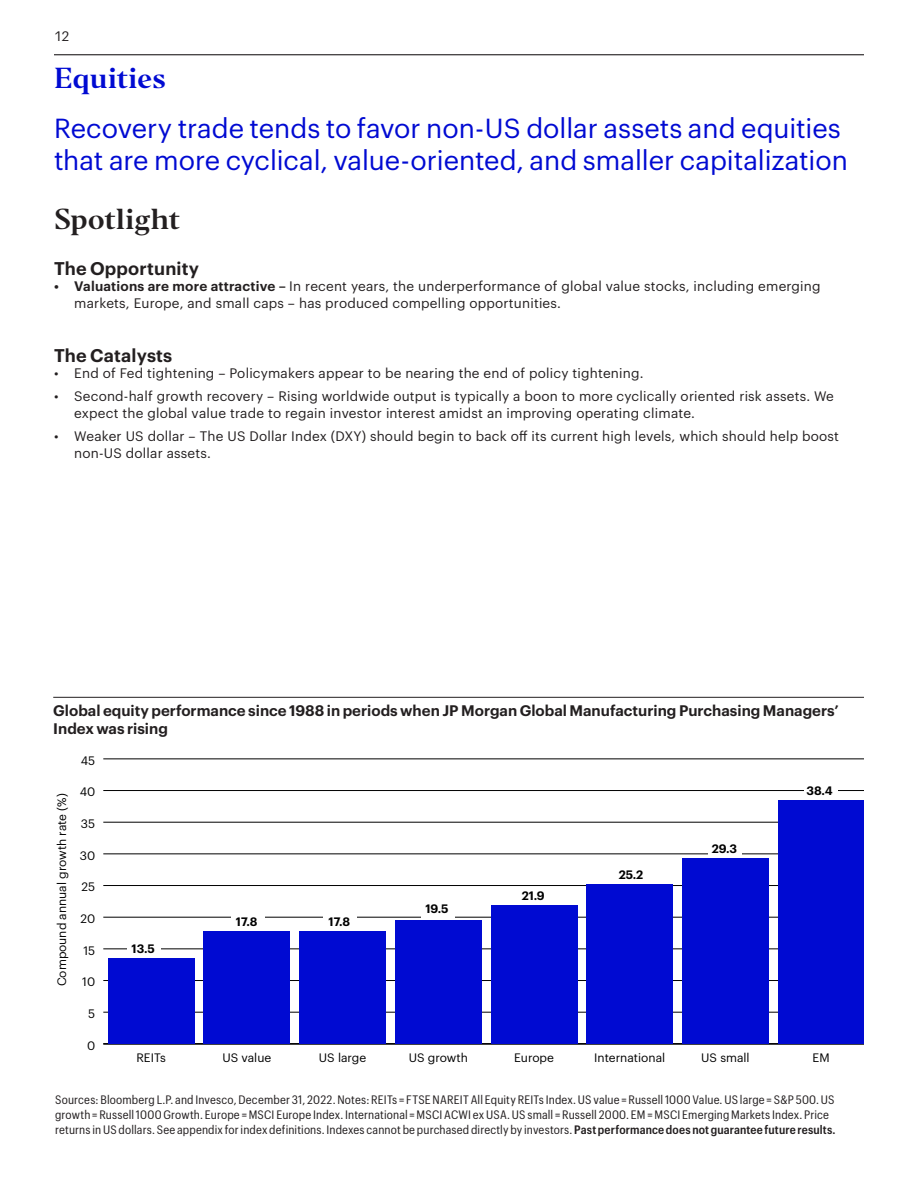
<style>
.page{position:relative;width:918px;height:1188px;background:#fff}
.page>*{position:absolute;margin:0;border:0;box-sizing:border-box;transform-origin:0 0}
.INV_US_-_page_title_18{font:27px/31.5px "Graphik";letter-spacing:-.005em;color:#000ad2}
.Page_title_Blue{font:27px "Invesco Editor";color:#231f20}
.Page_title_Blue-2{font:27px "Invesco Editor";letter-spacing:-.005em;color:#000ad2}
.OL_Sub_head_10_12_copy{font:600 18px "Graphik";letter-spacing:.01em;color:#231f20}
.OL_Sub_Head_10_12_RA{font:600 15px/18px "Graphik";color:#231f20}
.t1{font:13.5px/16.5px "Graphik";letter-spacing:.015em;color:#231f20}
.disclosure_8-10{font:12px/15px "Graphik Compact";letter-spacing:.01em;color:#231f20}
.t2{font:12px "Graphik";color:#000}
.t3{font:600 12px "Graphik";color:#000}
.s1{font-weight:600}
</style>
<div class="page">
<hr style="left:54px;top:54px;width:810px;height:1px;background:#231f20">
<hr style="left:103px;top:1012px;width:761px;height:1px;background:#000">
<hr style="left:103px;top:980px;width:761px;height:1px;background:#000">
<hr style="left:103px;top:949px;width:761px;height:1px;background:#000">
<hr style="left:103px;top:917px;width:761px;height:1px;background:#000">
<hr style="left:103px;top:885px;width:761px;height:1px;background:#000">
<hr style="left:103px;top:854px;width:761px;height:1px;background:#000">
<hr style="left:103px;top:822px;width:761px;height:1px;background:#000">
<hr style="left:103px;top:790px;width:761px;height:1px;background:#000">
<hr style="left:103px;top:759px;width:761px;height:1px;background:#000">
<div style="left:127px;top:940px;width:34px;height:17px;background:#fff"></div>
<hr style="left:103px;top:1043px;width:761px;height:2px;background:#000">
<div style="left:108px;top:958px;width:86px;height:86px;background:#000ad2"></div>
<div style="left:204px;top:931px;width:86px;height:113px;background:#000ad2"></div>
<div style="left:300px;top:931px;width:86px;height:113px;background:#000ad2"></div>
<div style="left:395px;top:920px;width:86px;height:124px;background:#000ad2"></div>
<div style="left:491px;top:905px;width:86px;height:139px;background:#000ad2"></div>
<div style="left:587px;top:884px;width:86px;height:160px;background:#000ad2"></div>
<div style="left:682px;top:859px;width:87px;height:185px;background:#000ad2"></div>
<div style="left:778px;top:800px;width:86px;height:244px;background:#000ad2"></div>
<div style="left:231px;top:913px;width:33px;height:17px;background:#fff"></div>
<div style="left:324px;top:913px;width:33px;height:17px;background:#fff"></div>
<div style="left:421px;top:900px;width:34px;height:18px;background:#fff"></div>
<div style="left:709px;top:840px;width:33px;height:16px;background:#fff"></div>
<div style="left:804px;top:781px;width:33px;height:16px;background:#fff"></div>
<hr style="left:53px;top:697px;width:811px;height:1px;background:#231f20">
<p class="t1" style="left:54px;top:26px;width:17px">12</p>
<h2 class="Page_title_Blue-2" style="left:54px;top:60px;width:114px">Equities</h2>
<h2 class="INV_US_-_page_title_18" style="left:54px;top:111px;width:795px">Recovery trade tends to favor non-US dollar assets and equities that are more cyclical, value-oriented, and smaller capitalization</h2>
<h2 class="Page_title_Blue" style="left:54px;top:202px;width:128px">Spotlight</h2>
<h3 class="OL_Sub_head_10_12_copy" style="left:54px;top:254px;width:147px">The Opportunity</h3>
<p class="t1" style="left:74px;top:277px;width:748px;text-indent:-20px"><span class="s1">• Valuations are more attractive –</span> In recent years, the underperformance of global value stocks, including emerging markets, Europe, and small caps – has produced compelling opportunities.</p>
<h3 class="OL_Sub_head_10_12_copy" style="left:54px;top:341px;width:120px">The Catalysts</h3>
<p class="t1" style="left:54px;top:364px;width:591px">• End of Fed tightening – Policymakers appear to be nearing the end of policy tightening.</p>
<p class="t1" style="left:74px;top:387px;width:761px;text-indent:-20px">• Second-half growth recovery – Rising worldwide output is typically a boon to more cyclically oriented risk assets. We expect the global value trade to regain investor interest amidst an improving operating climate.</p>
<p class="t1" style="left:74px;top:427px;width:766px;text-indent:-20px">• Weaker US dollar – The US Dollar Index (DXY) should begin to back off its current high levels, which should help boost non-US dollar assets.</p>
<h3 class="OL_Sub_Head_10_12_RA" style="left:53px;top:700px;width:787px">Global equity performance since 1988 in periods when JP Morgan Global Manufacturing Purchasing Managers’<br>Index was rising</h3>
<p class="t2" style="left:53px;top:986px;width:194px;rotate:-90deg">Compound annual growth rate (%)</p>
<p class="t2" style="left:81px;top:751px;width:16px">45</p>
<p class="t2" style="left:80px;top:783px;width:17px">40</p>
<p class="t2" style="left:81px;top:815px;width:16px">35</p>
<p class="t2" style="left:80px;top:846px;width:17px">30</p>
<p class="t2" style="left:81px;top:878px;width:15px">25</p>
<p class="t2" style="left:80px;top:910px;width:16px">20</p>
<p class="t2" style="left:83px;top:941px;width:13px">15</p>
<p class="t2" style="left:82px;top:973px;width:14px">10</p>
<p class="t2" style="left:88px;top:1005px;width:9px">5</p>
<p class="t2" style="left:87px;top:1036px;width:10px">0</p>
<p class="t3" style="left:132px;top:939px;width:25px">13.5</p>
<p class="t3" style="left:236px;top:912px;width:23px">17.8</p>
<p class="t3" style="left:329px;top:912px;width:23px">17.8</p>
<p class="t3" style="left:425px;top:900px;width:25px">19.5</p>
<p class="t3" style="left:522px;top:887px;width:25px">21.9</p>
<p class="t3" style="left:619px;top:865px;width:26px">25.2</p>
<p class="t3" style="left:712px;top:840px;width:27px">29.3</p>
<p class="t3" style="left:807px;top:781px;width:28px">38.4</p>
<p class="t2" style="left:136px;top:1049px;width:31px">REITs</p>
<p class="t2" style="left:222px;top:1049px;width:50px">US value</p>
<p class="t2" style="left:319px;top:1049px;width:49px">US large</p>
<p class="t2" style="left:409px;top:1049px;width:61px">US growth</p>
<p class="t2" style="left:514px;top:1049px;width:41px">Europe</p>
<p class="t2" style="left:594px;top:1049px;width:73px">International</p>
<p class="t2" style="left:701px;top:1049px;width:50px">US small</p>
<p class="t2" style="left:813px;top:1049px;width:19px">EM</p>
<p class="disclosure_8-10" style="left:55px;top:1091px;width:782px">Sources: Bloomberg L.P. and Invesco, December 31, 2022. Notes: REITs = FTSE NAREIT All Equity REITs Index. US value = Russell 1000 Value. US large = S&amp;P 500. US growth = Russell 1000 Growth. Europe = MSCI Europe Index. International = MSCI ACWI ex USA. US small = Russell 2000. EM = MSCI Emerging Markets Index. Price returns in US dollars. See appendix for index definitions. Indexes cannot be purchased directly by investors. <span class="s1">Past performance does not guarantee future results.</span></p>
</div>
